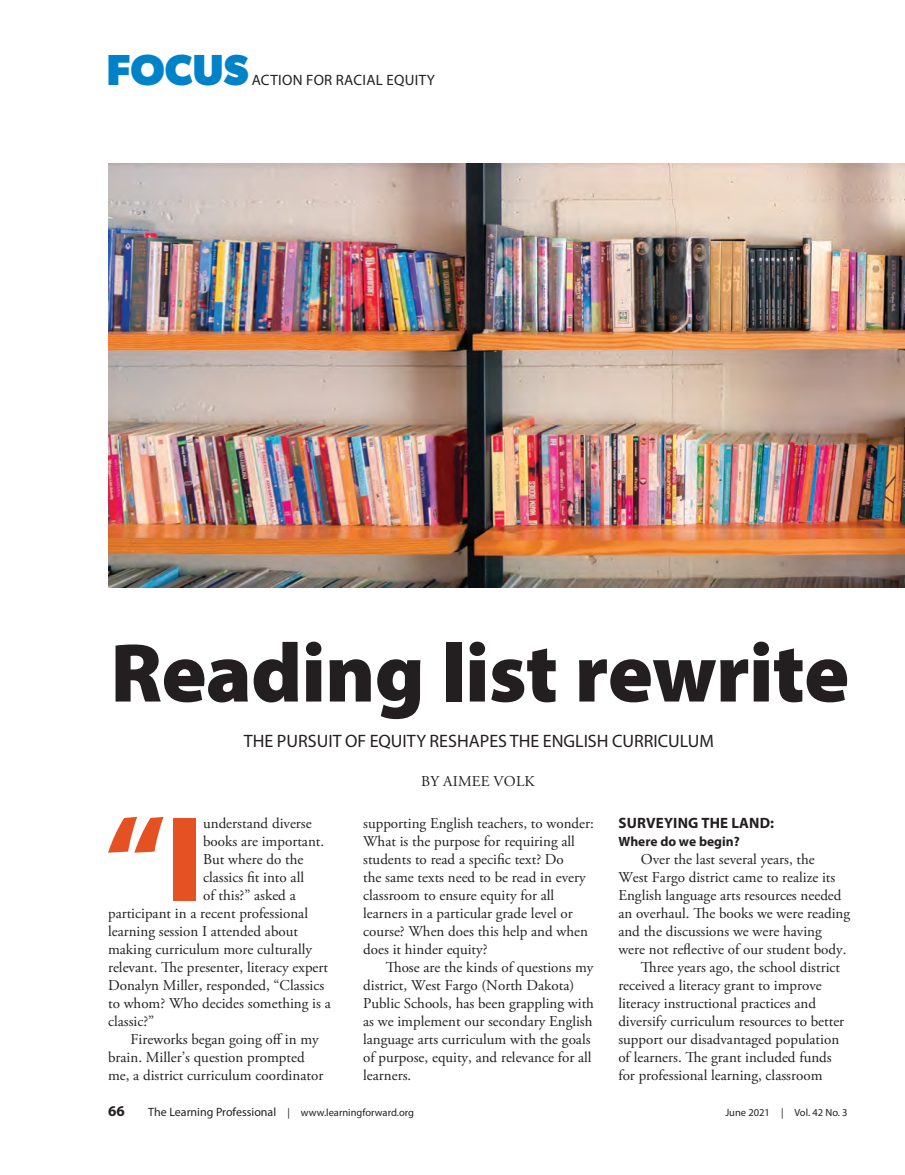
<style>
.page{position:relative;width:905px;height:1175px;background:#fff}
.page>*{position:absolute;margin:0;border:0;box-sizing:border-box;transform-origin:0 0}
.body{font:900 121.8px "Myriad Pro";color:#e65124}
.box{font:900 84px "Myriad Pro";letter-spacing:-.01em;color:#231f20}
.t1{font:700 43.5px "Gibson";color:#0082c8}
.deck{font:18px "Myriad Pro";color:#231f20}
.body-2{font:15px/18px "Adobe Garamond Pro";color:#231f20}
.t2{font:15px "Myriad Pro";letter-spacing:.02em;color:#231f20}
.subsubhead{font:700 15px "Myriad Pro";letter-spacing:.01em;color:#231f20}
.byline{font:15px "Adobe Garamond Pro";letter-spacing:.015em;color:#231f20}
.subsubhead-2{font:700 13.5px "Myriad Pro";color:#231f20}
.t3{font:10.5px "Myriad Pro";color:#231f20}
.s1{font-size:12px}
</style>
<div class="page">
<img style="left:109px;top:164px;width:795px;height:423px">
<p class="t1" style="left:106px;top:44px;width:144px">FOCUS</p>
<p class="t2" style="left:252px;top:71px;width:185px">ACTION FOR RACIAL EQUITY</p>
<p class="box" style="left:110px;top:617px;width:740px">Reading list rewrite</p>
<p class="deck" style="left:244px;top:730px;width:471px">THE PURSUIT OF EQUITY RESHAPES THE ENGLISH CURRICULUM</p>
<p class="byline" style="left:421px;top:771px;width:115px">BY AIMEE VOLK</p>
<p class="body" style="left:105px;top:778px;width:99px">“I</p>
<p class="body-2" style="left:203px;top:815px;width:110px">understand diverse</p>
<p class="body-2" style="left:203px;top:833px;width:123px">books are important.</p>
<p class="body-2" style="left:203px;top:851px;width:102px">But where do the</p>
<p class="body-2" style="left:203px;top:869px;width:102px">classics fit into all</p>
<p class="body-2" style="left:203px;top:887px;width:94px">of this?” asked a</p>
<p class="body-2" style="left:108px;top:905px;width:201px">participant in a recent professional</p>
<p class="body-2" style="left:108px;top:923px;width:191px">learning session I attended about</p>
<p class="body-2" style="left:108px;top:941px;width:205px">making curriculum more culturally</p>
<p class="body-2" style="left:108px;top:959px;width:221px">relevant. The presenter, literacy expert</p>
<p class="body-2" style="left:108px;top:977px;width:218px">Donalyn Miller, responded, “Classics</p>
<p class="body-2" style="left:108px;top:995px;width:224px">to whom? Who decides something is a</p>
<p class="body-2" style="left:108px;top:1013px;width:48px">classic?”</p>
<p class="body-2" style="left:108px;top:1031px;width:217px;text-indent:22px">Fireworks began going off in my brain. Miller’s question prompted me, a district curriculum coordinator</p>
<p class="body-2" style="left:363px;top:815px;width:232px">supporting English teachers, to wonder:<br>What is the purpose for requiring all students to read a specific text? Do<br>the same texts need to be read in every classroom to ensure equity for all learners in a particular grade level or course? When does this help and when does it hinder equity?</p>
<p class="body-2" style="left:363px;top:959px;width:232px;text-indent:22px">Those are the kinds of questions my district, West Fargo (North Dakota)<br>Public Schools, has been grappling with as we implement our secondary English language arts curriculum with the goals of purpose, equity, and relevance for all learners.</p>
<p class="subsubhead" style="left:618px;top:813px;width:157px">SURVEYING THE LAND:</p>
<p class="subsubhead-2" style="left:618px;top:833px;width:123px">Where do we begin?</p>
<p class="body-2" style="left:618px;top:851px;width:233px;text-indent:22px">Over the last several years, the<br>West Fargo district came to realize its English language arts resources needed an overhaul. The books we were reading and the discussions we were having were not reflective of our student body.</p>
<p class="body-2" style="left:618px;top:959px;width:227px;text-indent:22px">Three years ago, the school district received a literacy grant to improve literacy instructional practices and diversify curriculum resources to better support our disadvantaged population of learners. The grant included funds for professional learning, classroom</p>
<p class="subsubhead" style="left:108px;top:1101px;width:18px">66</p>
<p class="t3" style="left:148px;top:1106px;width:267px"><span class="s1">The Learning Professional</span> | www.learningforward.org</p>
<p class="t3" style="left:725px;top:1106px;width:124px">June 2021 | Vol. 42 No. 3</p>
</div>
